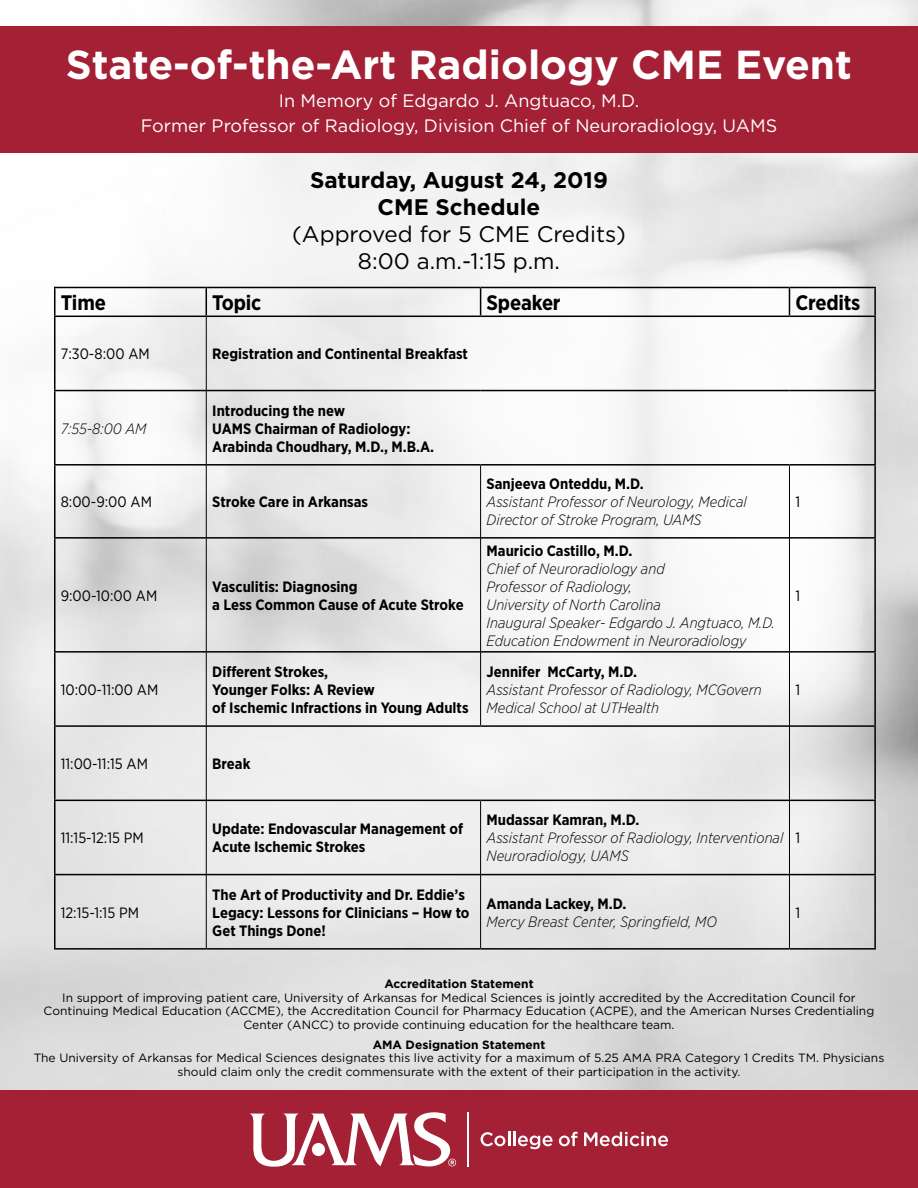
<style>
.page{position:relative;width:918px;height:1188px;background:#fff}
.page>*{position:absolute;margin:0;border:0;box-sizing:border-box;transform-origin:0 0}
.t1{font:700 40.5px "Gotham";color:#fff}
.t2{font:22.5px/27px "Gotham";color:#000;text-align:center}
.t3{font:700 22.5px/27px "Gotham";color:#000;text-align:center}
.t4{font:700 21px "Gotham Narrow";letter-spacing:-.01em;color:#000}
.t5{font:18px/24.8px "Gotham";color:#fff;text-align:center}
.t6{font:700 15px/18px "Gotham Narrow";color:#000}
.t7{font:italic 300 15px/18px "Gotham Narrow";color:#000}
.t8{font:15px "Gotham Narrow";color:#000}
.t9{font:12px/13.5px "Gotham";color:#000;text-align:center}
.t10{font:700 12px "Gotham";color:#000}
</style>
<div class="page">
<img style="left:1px;top:0;width:917px;height:1091px">
<hr style="left:54px;top:287px;width:152px;height:1px;background:#000">
<hr style="left:54px;top:288px;width:2px;height:28px;background:#000">
<hr style="left:206px;top:287px;width:275px;height:1px;background:#000">
<svg style="left:206px;top:288px;width:1px;height:28px"></svg>
<hr style="left:481px;top:287px;width:308px;height:1px;background:#000">
<svg style="left:480px;top:288px;width:1px;height:28px"></svg>
<hr style="left:789px;top:287px;width:87px;height:1px;background:#000">
<svg style="left:789px;top:288px;width:1px;height:28px"></svg>
<hr style="left:874px;top:288px;width:2px;height:28px;background:#000">
<hr style="left:54px;top:316px;width:152px;height:1px;background:#000">
<hr style="left:54px;top:317px;width:2px;height:73px;background:#000">
<hr style="left:206px;top:316px;width:275px;height:1px;background:#000">
<hr style="left:481px;top:316px;width:308px;height:1px;background:#000">
<hr style="left:789px;top:316px;width:87px;height:1px;background:#000">
<hr style="left:874px;top:317px;width:2px;height:73px;background:#000">
<hr style="left:54px;top:390px;width:152px;height:1px;background:#000">
<hr style="left:54px;top:391px;width:2px;height:73px;background:#000">
<hr style="left:206px;top:390px;width:275px;height:1px;background:#000">
<hr style="left:481px;top:390px;width:308px;height:1px;background:#000">
<hr style="left:789px;top:390px;width:87px;height:1px;background:#000">
<hr style="left:874px;top:391px;width:2px;height:73px;background:#000">
<hr style="left:54px;top:464px;width:152px;height:2px;background:#000">
<hr style="left:54px;top:466px;width:2px;height:71px;background:#000">
<hr style="left:206px;top:464px;width:275px;height:2px;background:#000">
<hr style="left:481px;top:464px;width:308px;height:2px;background:#000">
<hr style="left:789px;top:464px;width:87px;height:2px;background:#000">
<hr style="left:874px;top:466px;width:2px;height:71px;background:#000">
<hr style="left:54px;top:537px;width:152px;height:2px;background:#000">
<hr style="left:54px;top:539px;width:2px;height:112px;background:#000">
<hr style="left:206px;top:537px;width:274px;height:2px;background:#000">
<hr style="left:481px;top:537px;width:308px;height:2px;background:#000">
<hr style="left:790px;top:537px;width:86px;height:2px;background:#000">
<hr style="left:874px;top:539px;width:2px;height:112px;background:#000">
<hr style="left:54px;top:651px;width:152px;height:2px;background:#000">
<hr style="left:54px;top:653px;width:2px;height:72px;background:#000">
<hr style="left:206px;top:651px;width:274px;height:2px;background:#000">
<hr style="left:481px;top:651px;width:308px;height:2px;background:#000">
<hr style="left:790px;top:651px;width:86px;height:2px;background:#000">
<hr style="left:874px;top:653px;width:2px;height:72px;background:#000">
<hr style="left:54px;top:725px;width:152px;height:2px;background:#000">
<hr style="left:54px;top:727px;width:2px;height:73px;background:#000">
<hr style="left:206px;top:725px;width:275px;height:2px;background:#000">
<hr style="left:481px;top:725px;width:308px;height:2px;background:#000">
<hr style="left:790px;top:725px;width:86px;height:2px;background:#000">
<hr style="left:874px;top:727px;width:2px;height:73px;background:#000">
<hr style="left:54px;top:800px;width:152px;height:1px;background:#000">
<hr style="left:54px;top:801px;width:2px;height:73px;background:#000">
<hr style="left:206px;top:800px;width:275px;height:1px;background:#000">
<hr style="left:481px;top:800px;width:308px;height:1px;background:#000">
<hr style="left:790px;top:800px;width:86px;height:1px;background:#000">
<hr style="left:874px;top:801px;width:2px;height:73px;background:#000">
<hr style="left:54px;top:874px;width:152px;height:1px;background:#000">
<hr style="left:54px;top:875px;width:2px;height:73px;background:#000">
<hr style="left:206px;top:874px;width:274px;height:1px;background:#000">
<hr style="left:481px;top:874px;width:308px;height:1px;background:#000">
<hr style="left:790px;top:874px;width:86px;height:1px;background:#000">
<hr style="left:874px;top:875px;width:2px;height:73px;background:#000">
<hr style="left:54px;top:948px;width:152px;height:2px;background:#000">
<hr style="left:206px;top:948px;width:275px;height:2px;background:#000">
<hr style="left:481px;top:948px;width:308px;height:2px;background:#000">
<hr style="left:789px;top:948px;width:87px;height:2px;background:#000">
<hr style="left:206px;top:317px;width:1px;height:74px;background:#000">
<hr style="left:206px;top:391px;width:1px;height:74px;background:#000">
<hr style="left:206px;top:465px;width:1px;height:73px;background:#000">
<hr style="left:480px;top:466px;width:1px;height:72px;background:#000">
<hr style="left:789px;top:466px;width:1px;height:72px;background:#000">
<hr style="left:206px;top:538px;width:1px;height:114px;background:#000">
<hr style="left:480px;top:538px;width:1px;height:114px;background:#000">
<hr style="left:789px;top:538px;width:1px;height:114px;background:#000">
<hr style="left:206px;top:652px;width:1px;height:74px;background:#000">
<hr style="left:480px;top:652px;width:1px;height:73px;background:#000">
<hr style="left:789px;top:652px;width:1px;height:74px;background:#000">
<hr style="left:206px;top:726px;width:1px;height:74px;background:#000">
<hr style="left:789px;top:726px;width:1px;height:74px;background:#000">
<hr style="left:206px;top:800px;width:1px;height:75px;background:#000">
<hr style="left:480px;top:801px;width:1px;height:74px;background:#000">
<hr style="left:789px;top:800px;width:1px;height:75px;background:#000">
<hr style="left:206px;top:875px;width:1px;height:73px;background:#000">
<hr style="left:480px;top:875px;width:1px;height:73px;background:#000">
<hr style="left:789px;top:875px;width:1px;height:73px;background:#000">
<div style="left:1px;top:26px;width:917px;height:126px;background:#a32035"></div>
<div style="left:0;top:1091px;width:918px;height:97px;background:#a32035"></div>
<svg style="left:481px;top:1132px;width:29px;height:14px"></svg>
<hr style="left:513px;top:1132px;width:3px;height:14px;background:#fff">
<svg style="left:518px;top:1136px;width:35px;height:13px"></svg>
<svg style="left:559px;top:1132px;width:19px;height:14px"></svg>
<svg style="left:584px;top:1132px;width:84px;height:14px"></svg>
<hr style="left:467px;top:1112px;width:2px;height:54px;background:#fff">
<svg style="left:250px;top:1112px;width:206px;height:55px"></svg>
<h1 class="t1" style="left:66px;top:38px;width:788px">State-of-the-Art Radiology CME Event</h1>
<h3 class="t5" style="left:141px;top:88px;width:638px">In Memory of Edgardo J. Angtuaco, M.D.<br>Former Professor of Radiology, Division Chief of Neuroradiology, UAMS</h3>
<h2 class="t3" style="left:310px;top:167px;width:299px">Saturday, August 24, 2019<br>CME Schedule</h2>
<h2 class="t2" style="left:292px;top:220px;width:335px">(Approved for 5 CME Credits)<br>8:00 a.m.-1:15 p.m.</h2>
<h3 class="t4" style="left:61px;top:289px;width:47px">Time</h3>
<h3 class="t4" style="left:212px;top:289px;width:51px">Topic</h3>
<h3 class="t4" style="left:487px;top:289px;width:76px">Speaker</h3>
<h3 class="t4" style="left:795px;top:289px;width:67px">Credits</h3>
<p class="t8" style="left:61px;top:345px;width:91px">7:30-8:00 AM</p>
<p class="t6" style="left:212px;top:345px;width:257px">Registration and Continental Breakfast</p>
<p class="t7" style="left:61px;top:419px;width:87px">7:55-8:00 AM</p>
<p class="t6" style="left:212px;top:401px;width:223px">Introducing the new<br>UAMS Chairman of Radiology:<br>Arabinda Choudhary, M.D., M.B.A.</p>
<p class="t8" style="left:61px;top:493px;width:93px">8:00-9:00 AM</p>
<p class="t6" style="left:212px;top:493px;width:157px">Stroke Care in Arkansas</p>
<p class="t8" style="left:61px;top:586px;width:98px">9:00-10:00 AM</p>
<p class="t6" style="left:212px;top:577px;width:253px">Vasculitis: Diagnosing<br>a Less Common Cause of Acute Stroke</p>
<p class="t6" style="left:487px;top:475px;width:159px">Sanjeeva Onteddu, M.D.</p>
<p class="t7" style="left:487px;top:493px;width:262px">Assistant Professor of Neurology, Medical<br>Director of Stroke Program, UAMS</p>
<p class="t8" style="left:795px;top:493px;width:6px">1</p>
<p class="t6" style="left:487px;top:541px;width:147px">Mauricio Castillo, M.D.</p>
<p class="t7" style="left:487px;top:559px;width:290px">Chief of Neuroradiology and<br>Professor of Radiology,<br>University of North Carolina<br>Inaugural Speaker- Edgardo J. Angtuaco, M.D.<br>Education Endowment in Neuroradiology</p>
<p class="t8" style="left:795px;top:586px;width:6px">1</p>
<p class="t8" style="left:61px;top:680px;width:99px">10:00-11:00 AM</p>
<p class="t6" style="left:212px;top:663px;width:258px">Different Strokes,<br>Younger Folks: A Review<br>of Ischemic Infractions in Young Adults</p>
<p class="t6" style="left:487px;top:663px;width:152px">Jennifer McCarty, M.D.</p>
<p class="t7" style="left:487px;top:680px;width:277px">Assistant Professor of Radiology, MCGovern<br>Medical School at UTHealth</p>
<p class="t8" style="left:795px;top:680px;width:6px">1</p>
<p class="t8" style="left:61px;top:755px;width:89px">11:00-11:15 AM</p>
<p class="t6" style="left:212px;top:755px;width:40px">Break</p>
<p class="t8" style="left:61px;top:829px;width:85px">11:15-12:15 PM</p>
<p class="t6" style="left:212px;top:820px;width:252px">Update: Endovascular Management of<br>Acute Ischemic Strokes</p>
<p class="t6" style="left:487px;top:811px;width:154px">Mudassar Kamran, M.D.</p>
<p class="t7" style="left:487px;top:829px;width:298px">Assistant Professor of Radiology, Interventional<br>Neuroradiology, UAMS</p>
<p class="t8" style="left:795px;top:829px;width:6px">1</p>
<p class="t8" style="left:61px;top:903px;width:80px">12:15-1:15 PM</p>
<p class="t6" style="left:212px;top:885px;width:259px">The Art of Productivity and Dr. Eddie’s<br>Legacy: Lessons for Clinicians – How to<br>Get Things Done!</p>
<p class="t6" style="left:487px;top:894px;width:141px">Amanda Lackey, M.D.</p>
<p class="t7" style="left:487px;top:912px;width:232px">Mercy Breast Center, Springfield, MO</p>
<p class="t8" style="left:795px;top:903px;width:6px">1</p>
<p class="t10" style="left:384px;top:976px;width:151px">Accreditation Statement</p>
<p class="t9" style="left:44px;top:990px;width:832px">In support of improving patient care, University of Arkansas for Medical Sciences is jointly accredited by the Accreditation Council for<br>Continuing Medical Education (ACCME), the Accreditation Council for Pharmacy Education (ACPE), and the American Nurses Credentialing<br>Center (ANCC) to provide continuing education for the healthcare team.</p>
<p class="t10" style="left:373px;top:1037px;width:174px">AMA Designation Statement</p>
<p class="t9" style="left:34px;top:1051px;width:852px">The University of Arkansas for Medical Sciences designates this live activity for a maximum of 5.25 AMA PRA Category 1 Credits TM. Physicians should claim only the credit commensurate with the extent of their participation in the activity.</p>
</div>
